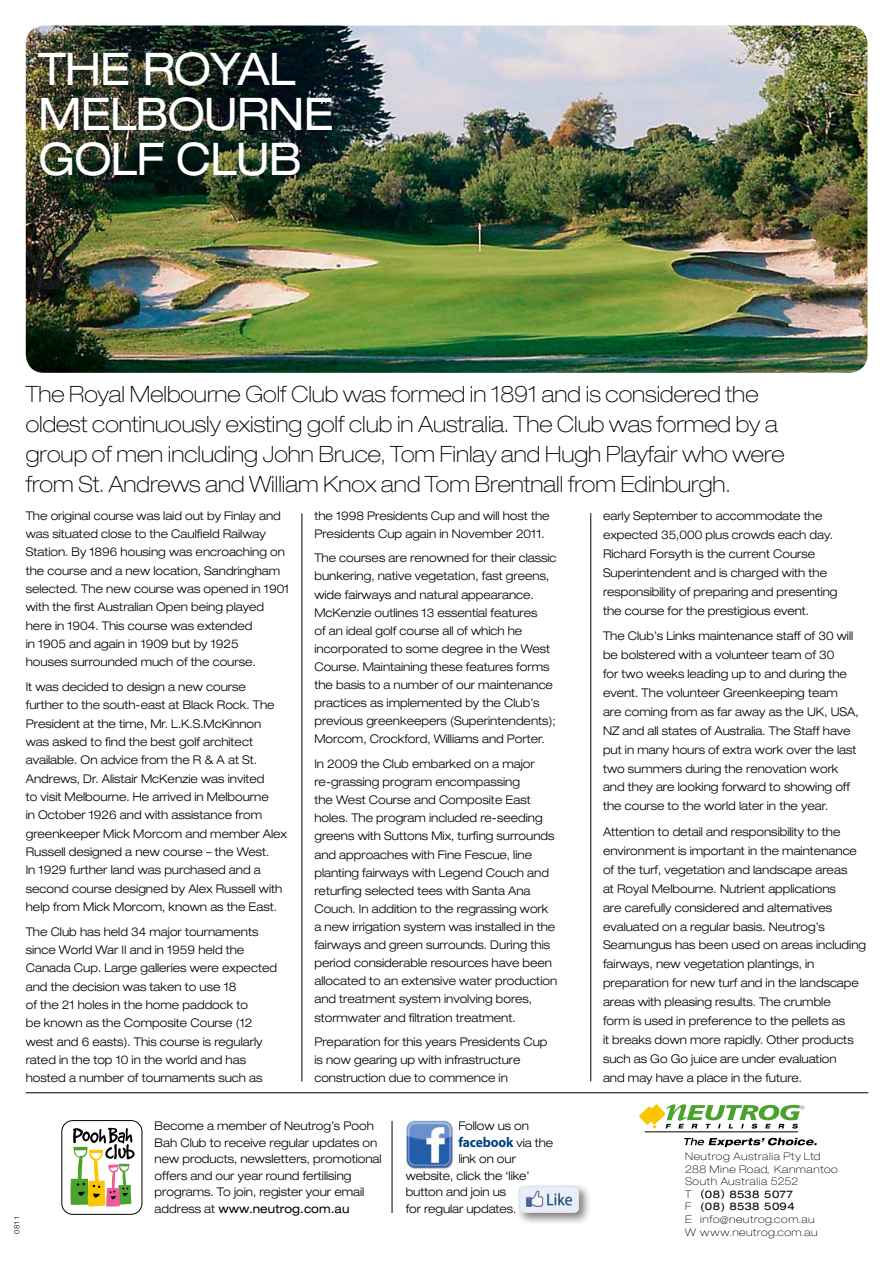
<style>
.page{position:relative;width:893px;height:1263px;background:#fff}
.page>*{position:absolute;margin:0;border:0;box-sizing:border-box;transform-origin:0 0}
.t1{font:expanded 45px/45px "Helvetica Neue LT";letter-spacing:-.025em;color:#fff;scale:.95 1}
.t2{font:100 expanded 22.5px/30px "Helvetica Neue LT";color:#000;scale:.95 1}
.t3{font:700 14.25px "Myriad Pro";letter-spacing:-.01em;color:#00447e;scale:.95 1}
.t4{font:300 expanded 12px/18.3px "Helvetica Neue LT";color:#000;scale:.95 1}
.t5{font:100 expanded 10.5px/12.6px "Helvetica Neue LT";letter-spacing:.055em;color:#000}
.t6{font:300 7.5px "Helvetica Neue";color:#000}
.s1{font-weight:400}
.s2{font-family:"Helvetica Neue LT";font-weight:300;font-stretch:expanded;font-size:12px;color:#000}
</style>
<div class="page">
<hr style="left:26px;top:1092px;width:842px;height:1px;background:#000">
<hr style="left:302px;top:513px;width:1px;height:568px;background:#000">
<hr style="left:590px;top:513px;width:1px;height:568px;background:#000">
<img style="left:26px;top:26px;width:841px;height:347px">
<hr style="left:645px;top:1131px;width:153px;height:1px;background:#000">
<svg style="left:639px;top:1104px;width:165px;height:24px"></svg>
<svg style="left:684px;top:1138px;width:133px;height:9px"></svg>
<svg style="left:70px;top:1128px;width:65px;height:79px"></svg>
<div style="left:62px;top:1120px;width:80px;height:94px;border:1px solid #000;border-radius:11px"></div>
<img style="left:406px;top:1120px;width:48px;height:48px">
<hr style="left:392px;top:1121px;width:1px;height:92px;background:#000">
<div style="left:515px;top:1182px;width:77px;height:44px;background:#000;opacity:.5"></div>
<img style="left:519px;top:1186px;width:60px;height:27px">
<h1 class="t1" style="left:38px;top:45px;width:313px">THE ROYAL<br>MELBOURNE<br>GOLF CLUB</h1>
<p class="t2" style="left:26px;top:378px;width:800px">The Royal Melbourne Golf Club was formed in 1891 and is considered the oldest continuously existing golf club in Australia. The Club was formed by a group of men including John Bruce, Tom Finlay and Hugh Playfair who were from St. Andrews and William Knox and Tom Brentnall from Edinburgh.</p>
<p class="t4" style="left:26px;top:506px;width:279px">The original course was laid out by Finlay and was situated close to the Caulfield Railway Station. By 1896 housing was encroaching on the course and a new location, Sandringham selected. The new course was opened in 1901 with the first Australian Open being played here in 1904. This course was extended<br>in 1905 and again in 1909 but by 1925<br>houses surrounded much of the course.</p>
<p class="t4" style="left:26px;top:677px;width:277px">It was decided to design a new course<br>further to the south-east at Black Rock. The President at the time, Mr. L.K.S.McKinnon was asked to find the best golf architect available. On advice from the R &amp; A at St.<br>Andrews, Dr. Alistair McKenzie was invited<br>to visit Melbourne. He arrived in Melbourne<br>in October 1926 and with assistance from greenkeeper Mick Morcom and member Alex Russell designed a new course – the West.<br>In 1929 further land was purchased and a second course designed by Alex Russell with help from Mick Morcom, known as the East.</p>
<p class="t4" style="left:26px;top:922px;width:266px">The Club has held 34 major tournaments since World War II and in 1959 held the Canada Cup. Large galleries were expected and the decision was taken to use 18<br>of the 21 holes in the home paddock to<br>be known as the Composite Course (12 west and 6 easts). This course is regularly rated in the top 10 in the world and has hosted a number of tournaments such as</p>
<p class="t4" style="left:314px;top:506px;width:249px">the 1998 Presidents Cup and will host the<br>Presidents Cup again in November 2011.</p>
<p class="t4" style="left:314px;top:549px;width:256px">The courses are renowned for their classic bunkering, native vegetation, fast greens, wide fairways and natural appearance.<br>McKenzie outlines 13 essential features<br>of an ideal golf course all of which he incorporated to some degree in the West Course. Maintaining these features forms the basis to a number of our maintenance practices as implemented by the Club’s previous greenkeepers (Superintendents); Morcom, Crockford, Williams and Porter.</p>
<p class="t4" style="left:314px;top:754px;width:257px">In 2009 the Club embarked on a major re-grassing program encompassing<br>the West Course and Composite East holes. The program included re-seeding greens with Suttons Mix, turfing surrounds and approaches with Fine Fescue, line planting fairways with Legend Couch and returfing selected tees with Santa Ana Couch. In addition to the regrassing work a new irrigation system was installed in the fairways and green surrounds. During this period considerable resources have been allocated to an extensive water production and treatment system involving bores, stormwater and filtration treatment.</p>
<p class="t4" style="left:314px;top:1032px;width:247px">Preparation for this years Presidents Cup is now gearing up with infrastructure construction due to commence in</p>
<p class="t6" style="left:12px;top:1234px;width:19px;rotate:-90deg">0811</p>
<p class="t4" style="left:155px;top:1117px;width:240px;line-height:16.5px">Become a member of Neutrog’s Pooh Bah Club to receive regular updates on new products, newsletters, promotional offers and our year round fertilising programs. To join, register your email address at <span class="s1">www.neutrog.com.au</span></p>
<p class="t4" style="left:458px;top:1117px;width:76px">Follow us on</p>
<p class="t3" style="left:458px;top:1133px;width:101px">facebook <span class="s2">via the</span></p>
<p class="t4" style="left:406px;top:1150px;width:132px;line-height:16.5px;text-indent:53px">link on our website, click the ‘like’ button and join us<br>for regular updates.</p>
<p class="t4" style="left:603px;top:506px;width:248px;line-height:18.9px">early September to accommodate the expected 35,000 plus crowds each day.<br>Richard Forsyth is the current Course Superintendent and is charged with the responsibility of preparing and presenting the course for the prestigious event.</p>
<p class="t4" style="left:603px;top:626px;width:270px;line-height:18.9px">The Club’s Links maintenance staff of 30 will be bolstered with a volunteer team of 30<br>for two weeks leading up to and during the event. The volunteer Greenkeeping team are coming from as far away as the UK, USA, NZ and all states of Australia. The Staff have put in many hours of extra work over the last two summers during the renovation work and they are looking forward to showing off the course to the world later in the year.</p>
<p class="t4" style="left:603px;top:822px;width:278px;line-height:18.9px">Attention to detail and responsibility to the environment is important in the maintenance of the turf, vegetation and landscape areas<br>at Royal Melbourne. Nutrient applications<br>are carefully considered and alternatives evaluated on a regular basis. Neutrog’s Seamungus has been used on areas including fairways, new vegetation plantings, in preparation for new turf and in the landscape areas with pleasing results. The crumble<br>form is used in preference to the pellets as<br>it breaks down more rapidly. Other products such as Go Go juice are under evaluation<br>and may have a place in the future.</p>
<p class="t5" style="left:685px;top:1150px;width:154px">Neutrog Australia Pty Ltd<br>288 Mine Road, Kanmantoo<br>South Australia 5252<br>T <span class="s1">(08) 8538 5077<br></span>F <span class="s1">(08) 8538 5094<br></span>E info@neutrog.com.au<br>W www.neutrog.com.au</p>
</div>
